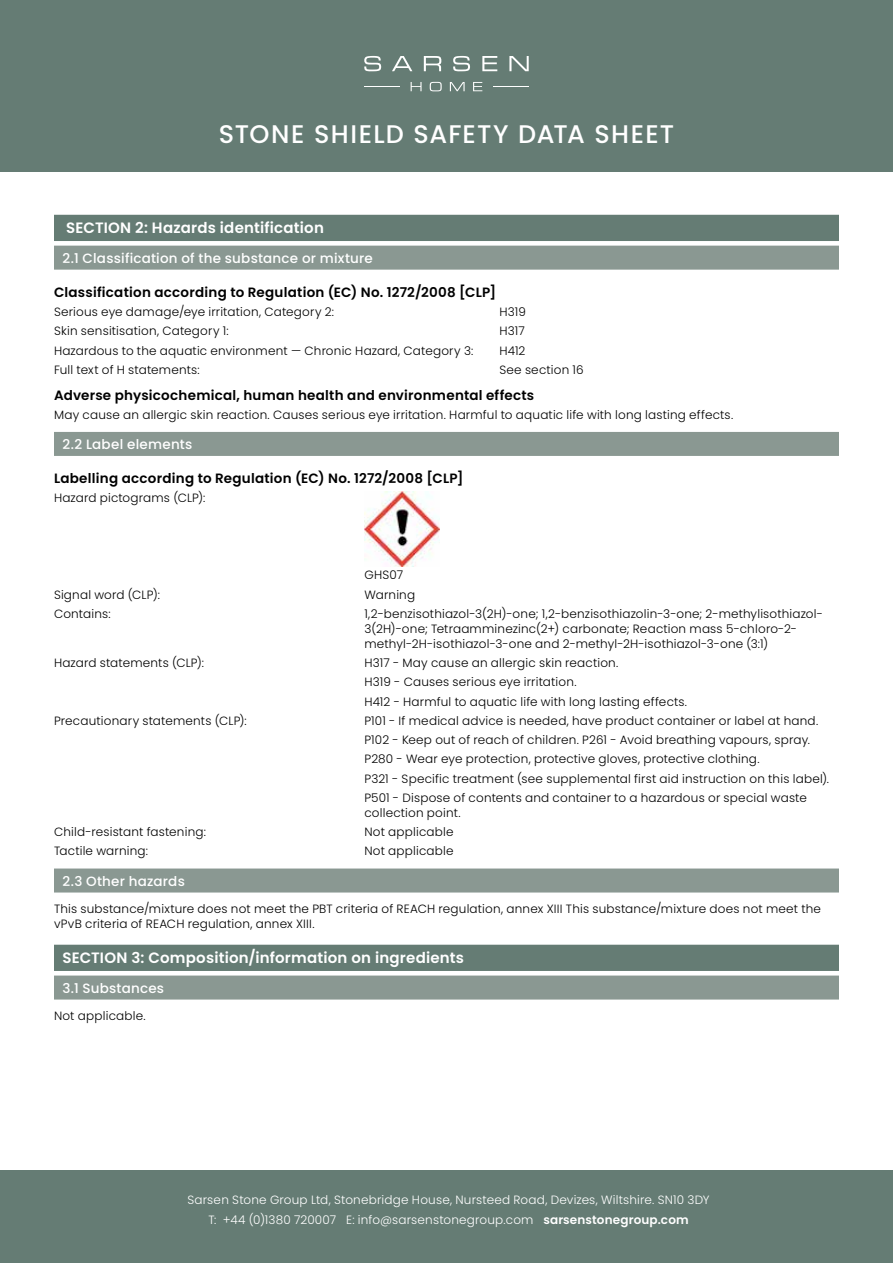
<style>
.page{position:relative;width:893px;height:1263px;background:#fff}
.page>*{position:absolute;margin:0;border:0;box-sizing:border-box;transform-origin:0 0}
.t1{font:500 25.5px "Poppins";letter-spacing:.045em;color:#fff}
.t2{font:600 15px "Poppins";letter-spacing:.015em;color:#fff}
.t3{font:600 13.5px "Poppins";letter-spacing:.02em;color:#000}
.t4{font:500 13.5px "Poppins";letter-spacing:.015em;color:#fff}
.t5{font:300 12px/19.2px "Poppins";letter-spacing:.015em;color:#000}
.t6{font:300 12px/19.2px "Poppins";letter-spacing:.015em;color:#fff;text-align:center}
.s1{font-weight:600}
</style>
<div class="page">
<div style="left:0;top:1170px;width:893px;height:93px;background:#657c74"></div>
<div style="left:0;top:0;width:893px;height:172px;background:#657c74"></div>
<svg style="left:364px;top:56px;width:17px;height:15px"></svg>
<svg style="left:392px;top:56px;width:20px;height:15px"></svg>
<svg style="left:424px;top:56px;width:17px;height:15px"></svg>
<svg style="left:453px;top:56px;width:17px;height:15px"></svg>
<svg style="left:482px;top:56px;width:15px;height:15px"></svg>
<svg style="left:509px;top:56px;width:20px;height:15px"></svg>
<hr style="left:364px;top:86px;width:36px;height:1px;background:#fff">
<hr style="left:493px;top:86px;width:36px;height:1px;background:#fff">
<svg style="left:411px;top:82px;width:11px;height:9px"></svg>
<svg style="left:430px;top:82px;width:12px;height:9px"></svg>
<svg style="left:450px;top:82px;width:15px;height:9px"></svg>
<svg style="left:473px;top:82px;width:9px;height:9px"></svg>
<div style="left:54px;top:215px;width:785px;height:26px;background:#657c74"></div>
<div style="left:54px;top:246px;width:785px;height:24px;background:#8a9892"></div>
<div style="left:54px;top:432px;width:785px;height:24px;background:#8a9892"></div>
<div style="left:54px;top:868px;width:785px;height:24px;background:#8a9892"></div>
<div style="left:54px;top:945px;width:785px;height:26px;background:#657c74"></div>
<div style="left:54px;top:975px;width:785px;height:24px;background:#8a9892"></div>
<img style="left:364px;top:491px;width:75px;height:75px">
<h1 class="t1" style="left:219px;top:119px;width:457px">STONE SHIELD SAFETY DATA SHEET</h1>
<p class="t2" style="left:66px;top:219px;width:259px">SECTION 2: Hazards identification</p>
<p class="t4" style="left:63px;top:250px;width:312px">2.1 Classification of the substance or mixture</p>
<p class="t3" style="left:54px;top:284px;width:444px">Classification according to Regulation (EC) No. 1272/2008 [CLP]</p>
<p class="t5" style="left:54px;top:302px;width:282px">Serious eye damage/eye irritation, Category 2:</p>
<p class="t5" style="left:500px;top:302px;width:28px">H319</p>
<p class="t5" style="left:54px;top:322px;width:176px">Skin sensitisation, Category 1:</p>
<p class="t5" style="left:500px;top:322px;width:27px">H317</p>
<p class="t5" style="left:54px;top:341px;width:421px">Hazardous to the aquatic environment — Chronic Hazard, Category 3:</p>
<p class="t5" style="left:500px;top:341px;width:27px">H412</p>
<p class="t5" style="left:54px;top:360px;width:147px">Full text of H statements:</p>
<p class="t5" style="left:500px;top:360px;width:86px">See section 16</p>
<p class="t3" style="left:54px;top:387px;width:482px">Adverse physicochemical, human health and environmental effects</p>
<p class="t5" style="left:54px;top:405px;width:681px">May cause an allergic skin reaction. Causes serious eye irritation. Harmful to aquatic life with long lasting effects.</p>
<p class="t4" style="left:63px;top:436px;width:131px">2.2 Label elements</p>
<p class="t3" style="left:54px;top:471px;width:411px">Labelling according to Regulation (EC) No. 1272/2008 [CLP]</p>
<p class="t5" style="left:54px;top:489px;width:153px">Hazard pictograms (CLP):</p>
<p class="t5" style="left:364px;top:566px;width:40px">GHS07</p>
<p class="t5" style="left:54px;top:585px;width:108px">Signal word (CLP):</p>
<p class="t5" style="left:364px;top:585px;width:52px">Warning</p>
<p class="t5" style="left:54px;top:604px;width:58px">Contains:</p>
<p class="t5" style="left:364px;top:606px;width:460px;line-height:15px">1,2-benzisothiazol-3(2H)-one; 1,2-benzisothiazolin-3-one; 2-methylisothiazol-<br>3(2H)-one; Tetraamminezinc(2+) carbonate; Reaction mass 5-chloro-2- methyl-2H-isothiazol-3-one and 2-methyl-2H-isothiazol-3-one (3:1)</p>
<p class="t5" style="left:54px;top:653px;width:152px">Hazard statements (CLP):</p>
<p class="t5" style="left:364px;top:653px;width:324px">H317 - May cause an allergic skin reaction.<br>H319 - Causes serious eye irritation.<br>H412 - Harmful to aquatic life with long lasting effects.</p>
<p class="t5" style="left:54px;top:711px;width:194px">Precautionary statements (CLP):</p>
<p class="t5" style="left:364px;top:711px;width:466px">P101 - If medical advice is needed, have product container or label at hand.<br>P102 - Keep out of reach of children. P261 - Avoid breathing vapours, spray.<br>P280 - Wear eye protection, protective gloves, protective clothing.<br>P321 - Specific treatment (see supplemental first aid instruction on this label).<br>P501 - Dispose of contents and container to a hazardous or special waste</p>
<p class="t5" style="left:364px;top:803px;width:98px">collection point.</p>
<p class="t5" style="left:54px;top:822px;width:153px">Child-resistant fastening:</p>
<p class="t5" style="left:364px;top:822px;width:91px">Not applicable</p>
<p class="t5" style="left:54px;top:842px;width:96px">Tactile warning:</p>
<p class="t5" style="left:364px;top:842px;width:91px">Not applicable</p>
<p class="t4" style="left:63px;top:873px;width:124px">2.3 Other hazards</p>
<p class="t5" style="left:54px;top:902px;width:768px;line-height:15px">This substance/mixture does not meet the PBT criteria of REACH regulation, annex XIII This substance/mixture does not meet the vPvB criteria of REACH regulation, annex XIII.</p>
<p class="t2" style="left:63px;top:948px;width:403px">SECTION 3: Composition/information on ingredients</p>
<p class="t4" style="left:63px;top:980px;width:103px">3.1 Substances</p>
<p class="t5" style="left:54px;top:1006px;width:93px">Not applicable.</p>
<p class="t6" style="left:187px;top:1191px;width:524px">Sarsen Stone Group Ltd, Stonebridge House, Nursteed Road, Devizes, Wiltshire. SN10 3DY<br>T: +44 (0)1380 720007 E: info@sarsenstonegroup.com <span class="s1">sarsenstonegroup.com</span></p>
</div>
